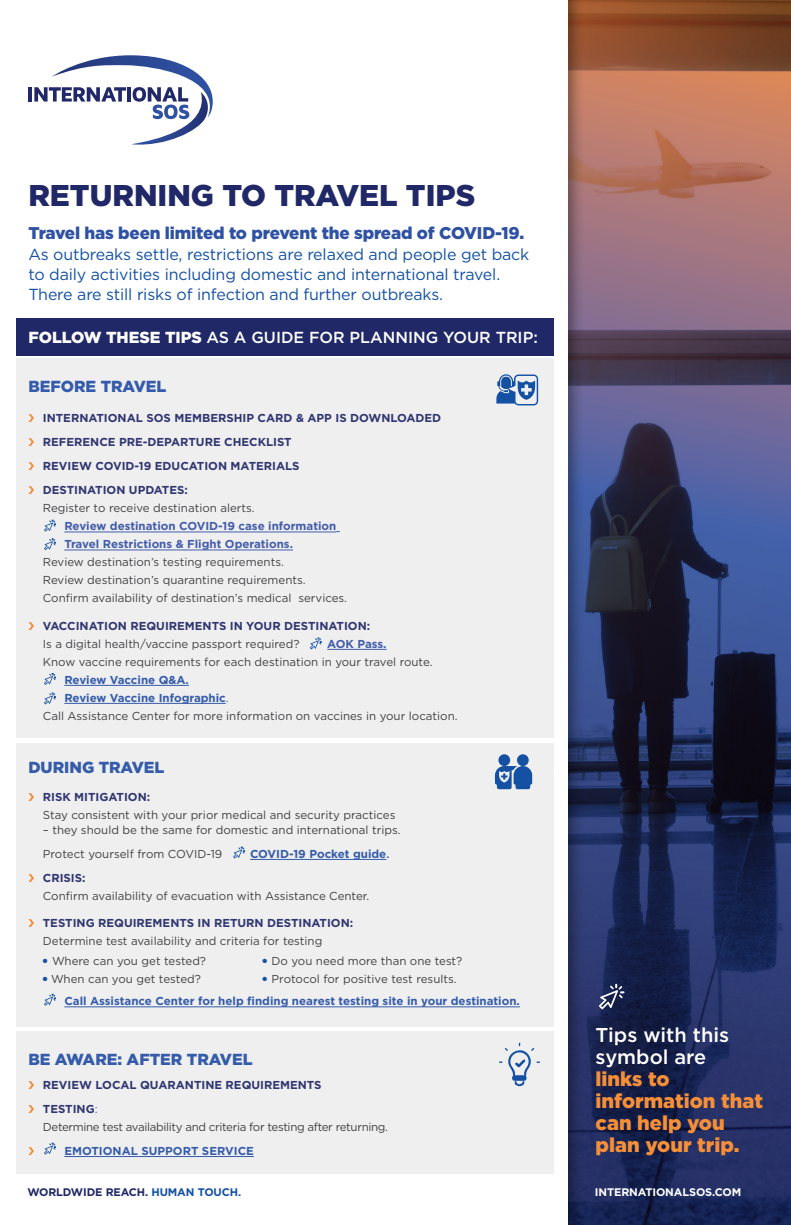
<style>
.page{position:relative;width:791px;height:1225px;background:#fff}
.page>*{position:absolute;margin:0;border:0;box-sizing:border-box;transform-origin:0 0}
.t1{font:900 30px "Gotham";color:#202867}
.t2{font:900 20px/22px "Gotham";color:#f78f38}
.t3{font:500 20px/22px "Gotham";color:#fff}
.t4{font:900 17px "Gotham";letter-spacing:-.01em;color:#2e51a3}
.t5{font:16px/20px "Gotham";letter-spacing:-.01em;color:#1451a3}
.t6{font:500 16px "Gotham";color:#fff}
.t7{font:900 16px "Gotham";color:#355caa}
.t8{font:11.5px/18px "Gotham";color:#414042}
.t9{font:700 11.5px/24px "Gotham";color:#313670}
.t10{font:700 11.5px/22px "Gotham";color:#355caa}
.t11{font:700 11.5px/18px "Gotham";color:#435daa}
.t12{font:11.5px "Gotham";letter-spacing:-.03em;color:#414042}
.t13{font:700 11px "Gotham";letter-spacing:-.01em;color:#202867}
.t14{font:700 11px "Gotham";letter-spacing:-.01em;color:#fff}
.s1{font-weight:900}
.s2{font-weight:400}
.s3{font-weight:500}
.s4{font-weight:400;color:#414042}
.s5{font-weight:400;color:#355caa}
.s6{color:#1451a3}
</style>
<div class="page">
<svg style="left:585px;top:0;width:206px;height:1225px;background:#4c435f"></svg>
<div style="left:0;top:0;width:585px;height:1225px;background:#000;opacity:.4"></div>
<div style="left:0;top:0;width:567px;height:1225px;background:#fff"></div>
<hr style="left:28px;top:87px;width:4px;height:15px;background:#202867">
<svg style="left:34px;top:55px;width:179px;height:90px"></svg>
<div style="left:16px;top:318px;width:537px;height:38px;background:#202867"></div>
<div style="left:16px;top:358px;width:537px;height:380px;background:#efeff0"></div>
<hr style="left:64px;top:532px;width:272px;height:1px;background:#435daa">
<hr style="left:64px;top:550px;width:229px;height:1px;background:#435daa">
<hr style="left:327px;top:649px;width:60px;height:1px;background:#435daa">
<hr style="left:64px;top:685px;width:125px;height:1px;background:#355caa">
<hr style="left:64px;top:703px;width:162px;height:1px;background:#355caa">
<div style="left:16px;top:743px;width:537px;height:283px;background:#efeff0"></div>
<hr style="left:250px;top:859px;width:136px;height:1px;background:#355caa">
<hr style="left:64px;top:1006px;width:456px;height:1px;background:#355caa">
<div style="left:16px;top:1031px;width:537px;height:142px;background:#efeff0"></div>
<hr style="left:64px;top:1156px;width:190px;height:1px;background:#355caa">
<svg style="left:44px;top:519px;width:12px;height:12px"></svg>
<svg style="left:44px;top:538px;width:12px;height:12px"></svg>
<svg style="left:44px;top:673px;width:12px;height:12px"></svg>
<svg style="left:44px;top:692px;width:12px;height:12px"></svg>
<svg style="left:233px;top:846px;width:12px;height:12px"></svg>
<svg style="left:496px;top:374px;width:42px;height:31px"></svg>
<svg style="left:599px;top:983px;width:25px;height:26px"></svg>
<svg style="left:310px;top:637px;width:12px;height:12px"></svg>
<svg style="left:44px;top:993px;width:12px;height:12px"></svg>
<svg style="left:44px;top:1142px;width:12px;height:12px"></svg>
<svg style="left:499px;top:1042px;width:41px;height:44px"></svg>
<svg style="left:495px;top:754px;width:37px;height:35px"></svg>
<h1 class="t1" style="left:28px;top:178px;width:448px">RETURNING TO TRAVEL TIPS</h1>
<h3 class="t4" style="left:28px;top:223px;width:497px">Travel has been limited to prevent the spread of COVID-19.</h3>
<h3 class="t5" style="left:28px;top:244px;width:502px">As outbreaks settle, restrictions are relaxed and people get back to daily activities including domestic and international travel.<br>There are still risks of infection and further outbreaks.</h3>
<h3 class="t6" style="left:28px;top:327px;width:511px"><span class="s1">FOLLOW THESE TIPS</span> AS A GUIDE FOR PLANNING YOUR TRIP:</h3>
<h3 class="t7" style="left:28px;top:377px;width:140px">BEFORE TRAVEL</h3>
<p class="t9" style="left:43px;top:406px;width:400px">INTERNATIONAL SOS MEMBERSHIP CARD &amp; APP IS DOWNLOADED REFERENCE PRE-DEPARTURE CHECKLIST<br>REVIEW COVID-19 EDUCATION MATERIALS<br>DESTINATION UPDATES:</p>
<p class="t8" style="left:43px;top:499px;width:213px">Register to receive destination alerts.</p>
<p class="t11" style="left:64px;top:517px;width:274px">Review destination COVID-19 case information<br>Travel Restrictions &amp; Flight Operations.</p>
<p class="t8" style="left:43px;top:553px;width:306px">Review destination’s testing requirements.<br>Review destination’s quarantine requirements.<br>Confirm availability of destination’s medical services.</p>
<p class="t9" style="left:43px;top:613px;width:329px">VACCINATION REQUIREMENTS IN YOUR DESTINATION:</p>
<p class="t8" style="left:43px;top:634px;width:258px">Is a digital health/vaccine passport required?</p>
<p class="t11" style="left:327px;top:634px;width:61px">AOK Pass.</p>
<p class="t8" style="left:43px;top:652px;width:391px">Know vaccine requirements for each destination in your travel route.</p>
<p class="t10" style="left:64px;top:668px;width:126px">Review Vaccine Q&amp;A.</p>
<p class="t10" style="left:64px;top:686px;width:166px">Review Vaccine Infographic<span class="s2">.</span></p>
<p class="t8" style="left:43px;top:706px;width:416px">Call Assistance Center for more information on vaccines in your location.</p>
<h3 class="t7" style="left:28px;top:758px;width:138px">DURING TRAVEL</h3>
<p class="t9" style="left:43px;top:784px;width:109px">RISK MITIGATION:</p>
<p class="t8" style="left:43px;top:805px;width:354px">Stay consistent with your prior medical and security practices</p>
<p class="t8" style="left:43px;top:817px;width:359px;line-height:24px">– they should be the same for domestic and international trips.<br>Protect yourself from COVID-19</p>
<p class="t10" style="left:250px;top:842px;width:141px">COVID-19 Pocket guide<span class="s3">.</span></p>
<p class="t9" style="left:43px;top:865px;width:44px">CRISIS:</p>
<p class="t8" style="left:43px;top:886px;width:328px">Confirm availability of evacuation with Assistance Center.</p>
<p class="t9" style="left:43px;top:911px;width:312px">TESTING REQUIREMENTS IN RETURN DESTINATION:</p>
<p class="t8" style="left:43px;top:932px;width:281px">Determine test availability and criteria for testing</p>
<p class="t8" style="left:43px;top:952px;width:165px"><sup>●</sup> Where can you get tested?</p>
<p class="t10" style="left:64px;top:968px;width:457px;text-indent:-21px"><sup>●</sup> <span class="s4">When can you get tested?<br></span>Call Assistance Center for help finding nearest testing site in your destination.</p>
<p class="t8" style="left:263px;top:952px;width:201px"><sup>●</sup> Do you need more than one test?</p>
<p class="t8" style="left:263px;top:970px;width:196px"><sup>●</sup> Protocol for positive test results.</p>
<h3 class="t7" style="left:28px;top:1049px;width:226px">BE AWARE: AFTER TRAVEL</h3>
<p class="t9" style="left:43px;top:1072px;width:280px">REVIEW LOCAL QUARANTINE REQUIREMENTS<br>TESTING<span class="s5">:</span></p>
<p class="t12" style="left:43px;top:1119px;width:347px">Determine test availability and criteria for testing after returning.</p>
<p class="t10" style="left:64px;top:1139px;width:191px">EMOTIONAL SUPPORT SERVICE</p>
<h2 class="t3" style="left:596px;top:1024px;width:135px">Tips with this symbol are</h2>
<h2 class="t2" style="left:596px;top:1067px;width:169px">links to information that can help you plan your trip.</h2>
<p class="t13" style="left:27px;top:1185px;width:215px">WORLDWIDE REACH. <span class="s6">HUMAN TOUCH.</span></p>
<p class="t14" style="left:595px;top:1185px;width:148px">INTERNATIONALSOS.COM</p>
</div>
